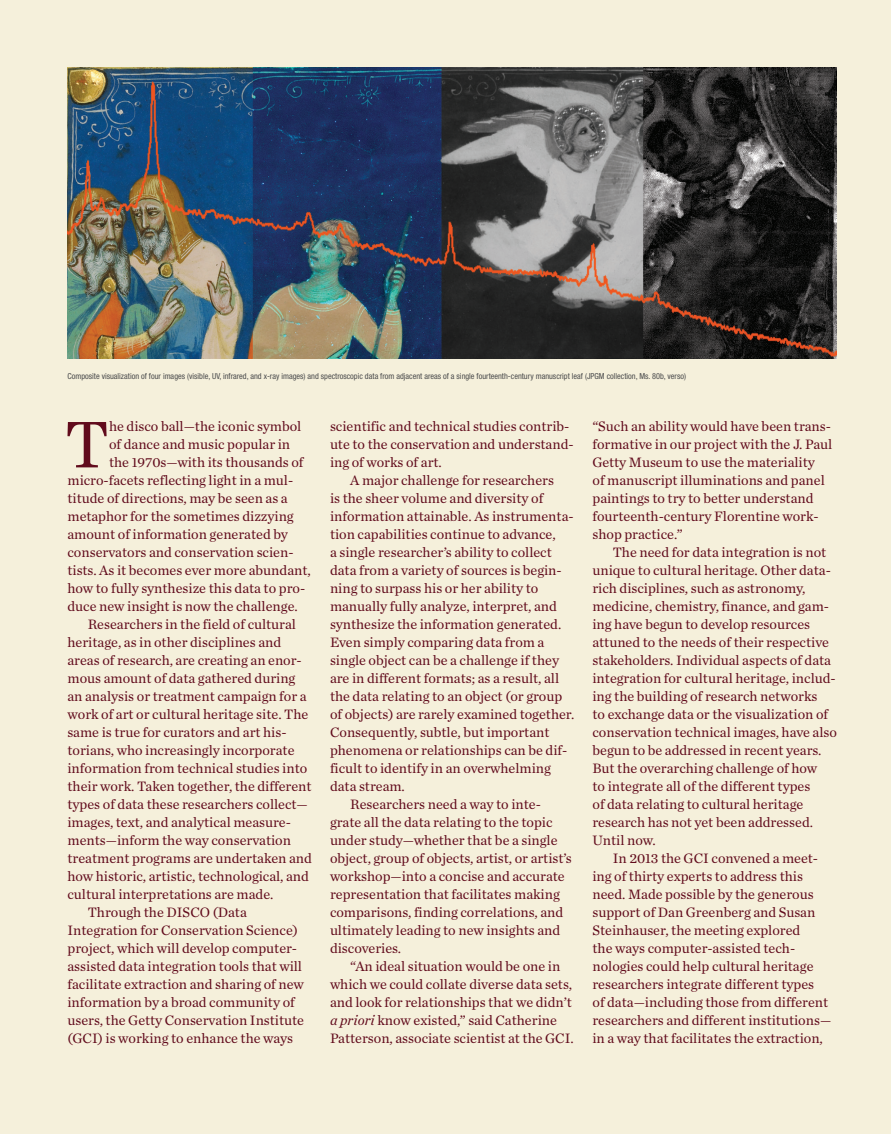
<style>
.page{position:relative;width:891px;height:1134px;background:#f5f0db}
.page>*{position:absolute;margin:0;border:0;box-sizing:border-box;transform-origin:0 0}
.Drop_Cap{font:69px "Chronicle Text G1";color:#610b1c}
.Article_Body_Copy_no{font:14.25px/18px "Chronicle Text G1";color:#610b1c}
.Drop_Cap-2{font:14.25px "Chronicle Text G1";color:#610b1c}
.t1{font:condensed 8.25px "Helvetica Neue LT Std";color:#4b4c4d}
.s1{font-style:italic}
</style>
<div class="page">
<img style="left:68px;top:68px;width:769px;height:291px">
<p class="t1" style="left:68px;top:372px;width:620px">Composite visualization of four images (visible, UV, infrared, and x-ray images) and spectroscopic data from adjacent areas of a single fourteenth-century manuscript leaf (JPGM collection, Ms. 80b, verso)</p>
<p class="Drop_Cap" style="left:65px;top:392px;width:46px">T</p>
<p class="Drop_Cap-2" style="left:109px;top:416px;width:194px">he disco ball—the iconic symbol</p>
<p class="Drop_Cap-2" style="left:109px;top:434px;width:183px">of dance and music popular in</p>
<p class="Drop_Cap-2" style="left:109px;top:452px;width:196px">the 1970s—with its thousands of</p>
<p class="Drop_Cap-2" style="left:68px;top:470px;width:227px">micro-facets reflecting light in a mul-</p>
<p class="Drop_Cap-2" style="left:68px;top:488px;width:222px">titude of directions, may be seen as a</p>
<p class="Drop_Cap-2" style="left:68px;top:506px;width:228px">metaphor for the sometimes dizzying</p>
<p class="Drop_Cap-2" style="left:68px;top:524px;width:222px">amount of information generated by</p>
<p class="Drop_Cap-2" style="left:68px;top:542px;width:228px">conservators and conservation scien-</p>
<p class="Drop_Cap-2" style="left:68px;top:560px;width:245px">tists. As it becomes ever more abundant,</p>
<p class="Drop_Cap-2" style="left:68px;top:578px;width:239px">how to fully synthesize this data to pro-</p>
<p class="Drop_Cap-2" style="left:68px;top:596px;width:232px">duce new insight is now the challenge.</p>
<p class="Article_Body_Copy_no" style="left:68px;top:615px;width:246px;text-indent:20px">Researchers in the field of cultural heritage, as in other disciplines and areas of research, are creating an enor&shy;mous amount of data gathered during an analysis or treatment campaign for a work of art or cultural heritage site. The same is true for curators and art his&shy;torians, who increasingly incorporate information from technical studies into their work. Taken together, the different types of data these researchers collect— images, text, and analytical measure&shy;ments—inform the way conservation treatment programs are undertaken and how historic, artistic, technological, and cultural interpretations are made.</p>
<p class="Article_Body_Copy_no" style="left:68px;top:903px;width:238px;text-indent:20px">Through the DISCO (Data Integration for Conservation Science) project, which will develop computer&shy;assisted data integration tools that will facilitate extraction and sharing of new information by a broad community of users, the Getty Conservation Institute (GCI) is working to enhance the ways</p>
<p class="Article_Body_Copy_no" style="left:330px;top:417px;width:245px">scientific and technical studies contrib&shy;ute to the conservation and understand&shy;ing of works of art.</p>
<p class="Article_Body_Copy_no" style="left:330px;top:471px;width:246px;text-indent:20px">A major challenge for researchers<br>is the sheer volume and diversity of information attainable. As instrumenta&shy;tion capabilities continue to advance,<br>a single researcher’s ability to collect data from a variety of sources is begin&shy;ning to surpass his or her ability to manually fully analyze, interpret, and synthesize the information generated.<br>Even simply comparing data from a single object can be a challenge if they are in different formats; as a result, all the data relating to an object (or group of objects) are rarely examined together.<br>Consequently, subtle, but important phenomena or relationships can be dif&shy;ficult to identify in an overwhelming data stream.</p>
<p class="Article_Body_Copy_no" style="left:330px;top:795px;width:243px;text-indent:20px">Researchers need a way to inte&shy;grate all the data relating to the topic under study—whether that be a single object, group of objects, artist, or artist’s workshop—into a concise and accurate representation that facilitates making comparisons, finding correlations, and ultimately leading to new insights and discoveries.</p>
<p class="Article_Body_Copy_no" style="left:330px;top:957px;width:245px;text-indent:20px">“An ideal situation would be one in which we could collate diverse data sets, and look for relationships that we didn’t <span class="s1">a priori</span> know existed,” said Catherine Patterson, associate scientist at the GCI.</p>
<p class="Article_Body_Copy_no" style="left:593px;top:417px;width:241px">“Such an ability would have been trans&shy;formative in our project with the J. Paul Getty Museum to use the materiality<br>of manuscript illuminations and panel paintings to try to better understand fourteenth-century Florentine work&shy;shop practice.”</p>
<p class="Article_Body_Copy_no" style="left:593px;top:543px;width:246px;text-indent:20px">The need for data integration is not unique to cultural heritage. Other data&shy;rich disciplines, such as astronomy, medicine, chemistry, finance, and gam&shy;ing have begun to develop resources attuned to the needs of their respective stakeholders. Individual aspects of data integration for cultural heritage, includ&shy;ing the building of research networks<br>to exchange data or the visualization of conservation technical images, have also begun to be addressed in recent years.<br>But the overarching challenge of how<br>to integrate all of the different types<br>of data relating to cultural heritage research has not yet been addressed.<br>Until now.</p>
<p class="Article_Body_Copy_no" style="left:593px;top:849px;width:240px;text-indent:20px">In 2013 the GCI convened a meet&shy;ing of thirty experts to address this need. Made possible by the generous support of Dan Greenberg and Susan Steinhauser, the meeting explored<br>the ways computer-assisted tech&shy;nologies could help cultural heritage researchers integrate different types<br>of data—including those from different researchers and different institutions— in a way that facilitates the extraction,</p>
</div>
